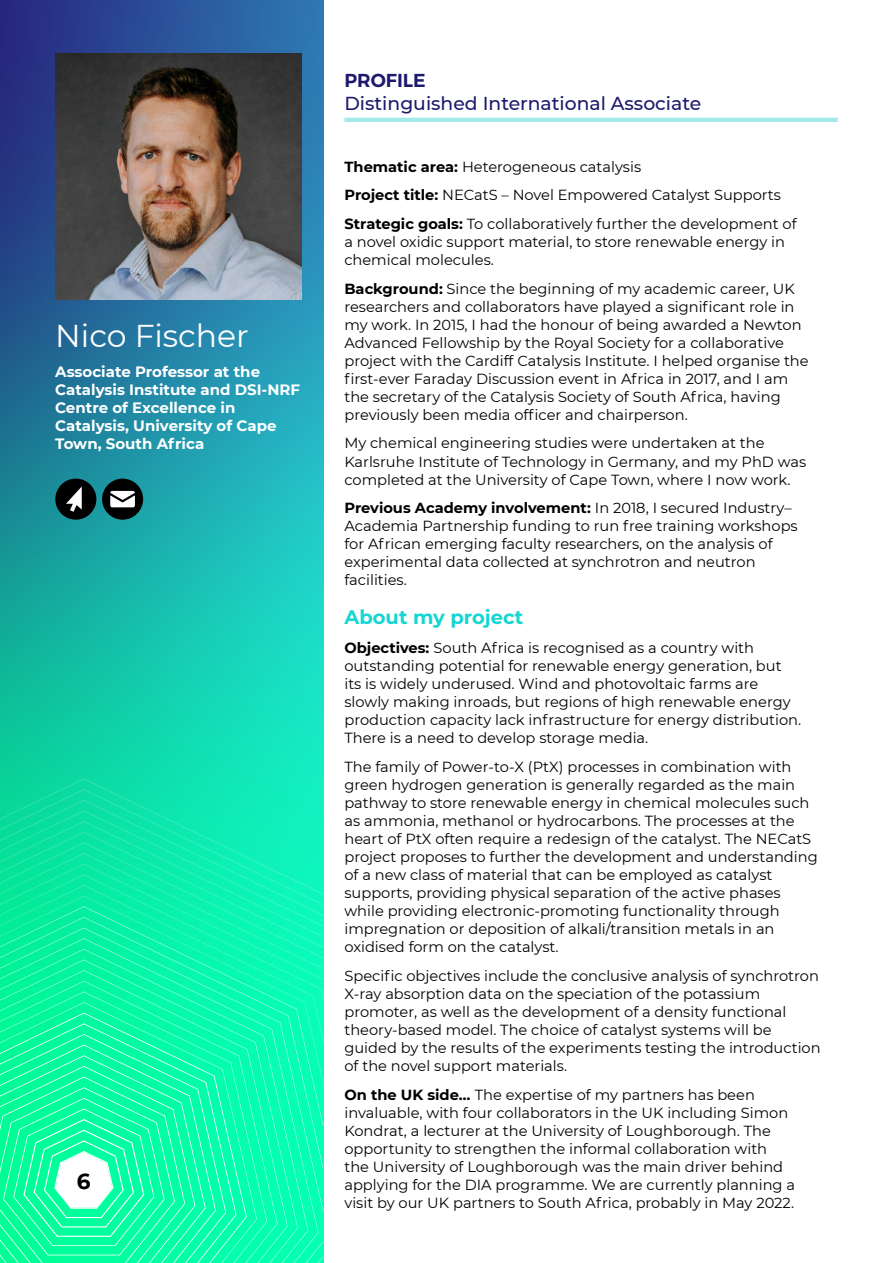
<style>
.page{position:relative;width:893px;height:1263px;background:#fff}
.page>*{position:absolute;margin:0;border:0;box-sizing:border-box;transform-origin:0 0}
.t1{font:31.5px "Montserrat";color:#fff}
.t2{font:700 21.6px "Montserrat";color:#000}
.t3{font:700 19.5px "Montserrat";color:#15d6d3}
.t4{font:500 18.75px "Montserrat";color:#1e196c}
.t5{font:600 18.75px "Montserrat";color:#1e196c}
.t6{font:700 15px/18px "Montserrat";color:#fff}
.t7{font:14.7px/18px "Montserrat";color:#000}
.s1{font-weight:700}
</style>
<div class="page">
<svg style="left:0;top:0;width:323px;height:657px;background:#218ca6"></svg>
<svg style="left:0;top:657px;width:323px;height:606px;background:#0fe9ae"></svg>
<hr style="left:344px;top:118px;width:494px;height:4px;background:#a1eae9">
<img style="left:55px;top:53px;width:247px;height:247px">
<div style="left:55px;top:479px;width:41px;height:41px;background:#000;border-radius:50%"></div>
<svg style="left:66px;top:486px;width:16px;height:26px"></svg>
<div style="left:102px;top:479px;width:41px;height:41px;background:#000;border-radius:50%"></div>
<svg style="left:110px;top:491px;width:25px;height:16px"></svg>
<svg style="left:55px;top:49px;width:63px;height:65px;background:#303236"></svg>
<svg style="left:125px;top:70px;width:170px;height:44px;background:#3f352c"></svg>
<svg style="left:0;top:976px;width:206px;height:287px;background:#1efcaa"></svg>
<h1 class="t1" style="left:55px;top:314px;width:195px">Nico Fischer</h1>
<p class="t6" style="left:55px;top:362px;width:246px">Associate Professor at the<br>Catalysis Institute and DSI-NRF<br>Centre of Excellence in<br>Catalysis, University of Cape<br>Town, South Africa</p>
<h2 class="t2" style="left:77px;top:1165px;width:15px">6</h2>
<p class="t5" style="left:344px;top:66px;width:83px">PROFILE</p>
<p class="t4" style="left:344px;top:90px;width:358px">Distinguished International Associate</p>
<p class="t7" style="left:344px;top:151px;width:454px;line-height:28.7px"><span class="s1">Thematic area:</span> Heterogeneous catalysis<br><span class="s1">Project title:</span> NECatS – Novel Empowered Catalyst Supports<br><span class="s1">Strategic goals:</span> To collaboratively further the development of</p>
<p class="t7" style="left:344px;top:232px;width:442px">a novel oxidic support material, to store renewable energy in chemical molecules.</p>
<p class="t7" style="left:344px;top:279px;width:466px"><span class="s1">Background:</span> Since the beginning of my academic career, UK researchers and collaborators have played a significant role in my work. In 2015, I had the honour of being awarded a Newton Advanced Fellowship by the Royal Society for a collaborative project with the Cardiff Catalysis Institute. I helped organise the first-ever Faraday Discussion event in Africa in 2017, and I am the secretary of the Catalysis Society of South Africa, having previously been media officer and chairperson.</p>
<p class="t7" style="left:344px;top:434px;width:463px">My chemical engineering studies were undertaken at the<br>Karlsruhe Institute of Technology in Germany, and my PhD was completed at the University of Cape Town, where I now work.</p>
<p class="t7" style="left:344px;top:498px;width:455px"><span class="s1">Previous Academy involvement:</span> In 2018, I secured Industry– Academia Partnership funding to run free training workshops for African emerging faculty researchers, on the analysis of experimental data collected at synchrotron and neutron facilities.</p>
<h3 class="t3" style="left:344px;top:603px;width:180px">About my project</h3>
<p class="t7" style="left:344px;top:638px;width:458px"><span class="s1">Objectives:</span> South Africa is recognised as a country with outstanding potential for renewable energy generation, but its is widely underused. Wind and photovoltaic farms are slowly making inroads, but regions of high renewable energy production capacity lack infrastructure for energy distribution.<br>There is a need to develop storage media.</p>
<p class="t7" style="left:344px;top:757px;width:475px">The family of Power-to-X (PtX) processes in combination with green hydrogen generation is generally regarded as the main pathway to store renewable energy in chemical molecules such as ammonia, methanol or hydrocarbons. The processes at the heart of PtX often require a redesign of the catalyst. The NECatS project proposes to further the development and understanding of a new class of material that can be employed as catalyst supports, providing physical separation of the active phases while providing electronic-promoting functionality through impregnation or deposition of alkali/transition metals in an oxidised form on the catalyst.</p>
<p class="t7" style="left:344px;top:966px;width:478px">Specific objectives include the conclusive analysis of synchrotron X-ray absorption data on the speciation of the potassium promoter, as well as the development of a density functional theory-based model. The choice of catalyst systems will be guided by the results of the experiments testing the introduction of the novel support materials.</p>
<p class="t7" style="left:344px;top:1085px;width:452px"><span class="s1">On the UK side…</span> The expertise of my partners has been invaluable, with four collaborators in the UK including Simon Kondrat, a lecturer at the University of Loughborough. The opportunity to strengthen the informal collaboration with the University of Loughborough was the main driver behind applying for the DIA programme. We are currently planning a visit by our UK partners to South Africa, probably in May 2022.</p>
</div>
